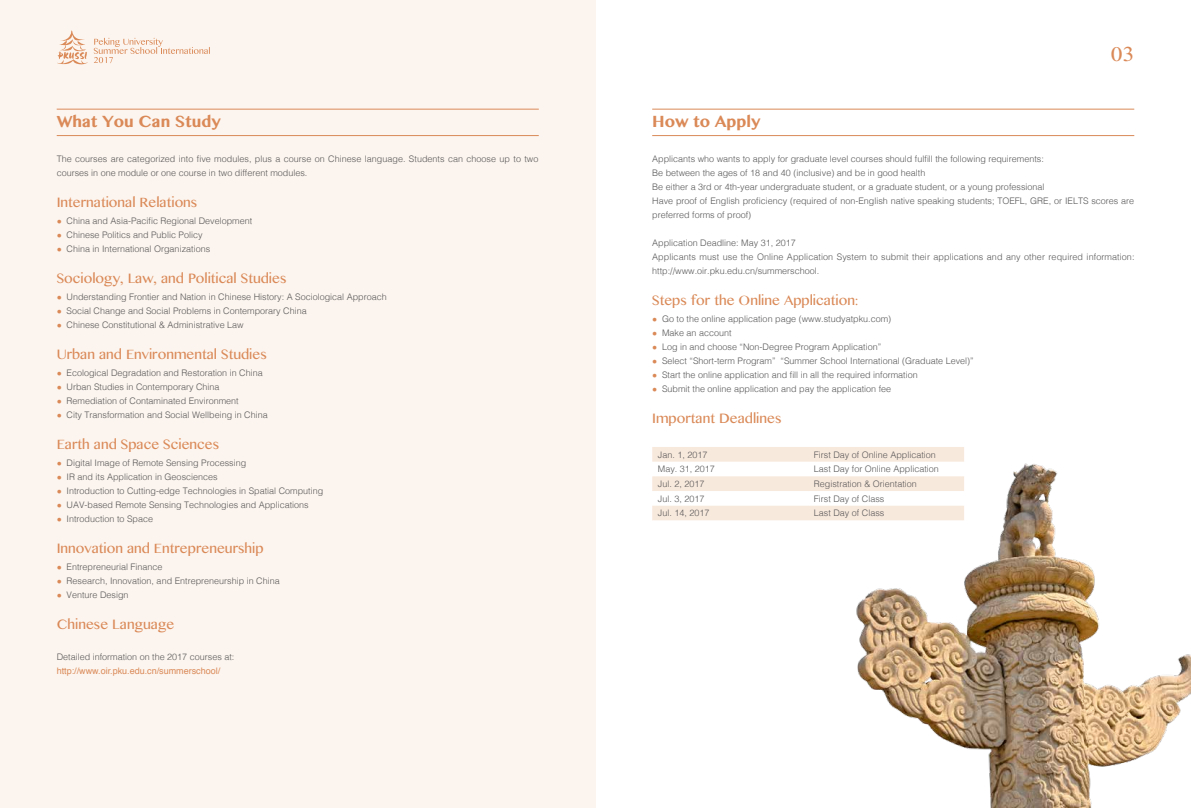
<style>
.page{position:relative;width:1191px;height:808px;background:#fff}
.page>*{position:absolute;margin:0;border:0;box-sizing:border-box;transform-origin:0 0}
.t1{font:18px "Bangla MN";color:#da8957}
.t2{font:700 14px "Bangla MN";color:#da8957}
.t3{font:12px "Bangla MN";color:#da8957}
.t4{font:300 9px/14px "Helvetica";color:#595757}
.t5{font:9px "Helvetica";color:#da8957}
.s1{font-weight:400;font-size:8.5px;color:#da8957}
</style>
<div class="page">
<div style="left:0;top:0;width:595px;height:808px;background:#fcf5ef"></div>
<svg style="left:652px;top:447px;width:198px;height:73px"></svg>
<hr style="left:57px;top:135px;width:482px;height:1px;background:#da8957">
<hr style="left:57px;top:109px;width:482px;height:1px;background:#da8957">
<hr style="left:652px;top:135px;width:482px;height:1px;background:#da8957">
<hr style="left:652px;top:109px;width:482px;height:1px;background:#da8957">
<img style="left:850px;top:447px;width:341px;height:361px">
<svg style="left:57px;top:30px;width:31px;height:35px"></svg>
<svg style="left:94px;top:38px;width:116px;height:25px"></svg>
<h2 class="t2" style="left:57px;top:111px;width:166px">What You Can Study</h2>
<p class="t4" style="left:57px;top:151px;width:483px">The courses are categorized into five modules, plus a course on Chinese language. Students can choose up to two courses in one module or one course in two different modules.</p>
<h3 class="t3" style="left:57px;top:194px;width:142px">International Relations</h3>
<p class="t4" style="left:57px;top:213px;width:197px"><span class="s1">●</span> China and Asia-Pacific Regional Development</p>
<p class="t4" style="left:57px;top:227px;width:147px"><span class="s1">●</span> Chinese Politics and Public Policy</p>
<p class="t4" style="left:57px;top:241px;width:155px"><span class="s1">●</span> China in International Organizations</p>
<h3 class="t3" style="left:57px;top:270px;width:231px">Sociology, Law, and Political Studies</h3>
<p class="t4" style="left:57px;top:289px;width:331px"><span class="s1">●</span> Understanding Frontier and Nation in Chinese History: A Sociological Approach</p>
<p class="t4" style="left:57px;top:303px;width:251px"><span class="s1">●</span> Social Change and Social Problems in Contemporary China</p>
<p class="t4" style="left:57px;top:317px;width:188px"><span class="s1">●</span> Chinese Constitutional &amp; Administrative Law</p>
<h3 class="t3" style="left:57px;top:346px;width:212px">Urban and Environmental Studies</h3>
<p class="t4" style="left:57px;top:365px;width:207px"><span class="s1">●</span> Ecological Degradation and Restoration in China</p>
<p class="t4" style="left:57px;top:379px;width:164px"><span class="s1">●</span> Urban Studies in Contemporary China</p>
<p class="t4" style="left:57px;top:393px;width:183px"><span class="s1">●</span> Remediation of Contaminated Environment</p>
<p class="t4" style="left:57px;top:407px;width:212px"><span class="s1">●</span> City Transformation and Social Wellbeing in China</p>
<h3 class="t3" style="left:57px;top:436px;width:164px">Earth and Space Sciences</h3>
<p class="t4" style="left:57px;top:455px;width:191px"><span class="s1">●</span> Digital Image of Remote Sensing Processing</p>
<p class="t4" style="left:57px;top:469px;width:162px"><span class="s1">●</span> IR and its Application in Geosciences</p>
<p class="t4" style="left:57px;top:483px;width:268px"><span class="s1">●</span> Introduction to Cutting-edge Technologies in Spatial Computing</p>
<p class="t4" style="left:57px;top:497px;width:253px"><span class="s1">●</span> UAV-based Remote Sensing Technologies and Applications</p>
<p class="t4" style="left:57px;top:511px;width:98px"><span class="s1">●</span> Introduction to Space</p>
<h3 class="t3" style="left:57px;top:540px;width:208px">Innovation and Entrepreneurship</h3>
<p class="t4" style="left:57px;top:559px;width:107px"><span class="s1">●</span> Entrepreneurial Finance</p>
<p class="t4" style="left:57px;top:573px;width:224px"><span class="s1">●</span> Research, Innovation, and Entrepreneurship in China</p>
<p class="t4" style="left:57px;top:587px;width:73px"><span class="s1">●</span> Venture Design</p>
<h3 class="t3" style="left:57px;top:616px;width:119px">Chinese Language</h3>
<p class="t4" style="left:57px;top:649px;width:179px">Detailed information on the 2017 courses at:</p>
<p class="t5" style="left:57px;top:664px;width:165px">http://www.oir.pku.edu.cn/summerschool/</p>
<h1 class="t1" style="left:1110px;top:41px;width:25px">03</h1>
<h2 class="t2" style="left:652px;top:111px;width:110px">How to Apply</h2>
<p class="t4" style="left:652px;top:151px;width:483px">Applicants who wants to apply for graduate level courses should fulfill the following requirements:<br>Be between the ages of 18 and 40 (inclusive) and be in good health<br>Be either a 3rd or 4th-year undergraduate student, or a graduate student, or a young professional<br>Have proof of English proficiency (required of non-English native speaking students; TOEFL, GRE, or IELTS scores are preferred forms of proof)</p>
<p class="t4" style="left:652px;top:235px;width:484px">Application Deadline: May 31, 2017<br>Applicants must use the Online Application System to submit their applications and any other required information: http://www.oir.pku.edu.cn/summerschool.</p>
<h3 class="t3" style="left:652px;top:292px;width:207px">Steps for the Online Application:</h3>
<p class="t4" style="left:652px;top:311px;width:240px"><span class="s1">●</span> Go to the online application page (www.studyatpku.com)</p>
<p class="t4" style="left:652px;top:325px;width:81px"><span class="s1">●</span> Make an account</p>
<p class="t4" style="left:652px;top:339px;width:230px"><span class="s1">●</span> Log in and choose “Non-Degree Program Application”</p>
<p class="t4" style="left:652px;top:353px;width:323px"><span class="s1">●</span> Select “Short-term Program” “Summer School International (Graduate Level)”</p>
<p class="t4" style="left:652px;top:367px;width:267px"><span class="s1">●</span> Start the online application and fill in all the required information</p>
<p class="t4" style="left:652px;top:381px;width:240px"><span class="s1">●</span> Submit the online application and pay the application fee</p>
<h3 class="t3" style="left:652px;top:410px;width:131px">Important Deadlines</h3>
<p class="t4" style="left:658px;top:447px;width:51px">Jan. 1, 2017</p>
<p class="t4" style="left:814px;top:447px;width:124px">First Day of Online Application</p>
<p class="t4" style="left:658px;top:461px;width:59px">May. 31, 2017</p>
<p class="t4" style="left:814px;top:461px;width:127px">Last Day for Online Application</p>
<p class="t4" style="left:658px;top:476px;width:48px">Jul. 2, 2017</p>
<p class="t4" style="left:814px;top:476px;width:105px">Registration &amp; Orientation</p>
<p class="t4" style="left:658px;top:491px;width:48px">Jul. 3, 2017</p>
<p class="t4" style="left:814px;top:491px;width:72px">First Day of Class</p>
<p class="t4" style="left:658px;top:505px;width:53px">Jul. 14, 2017</p>
<p class="t4" style="left:814px;top:505px;width:72px">Last Day of Class</p>
</div>
